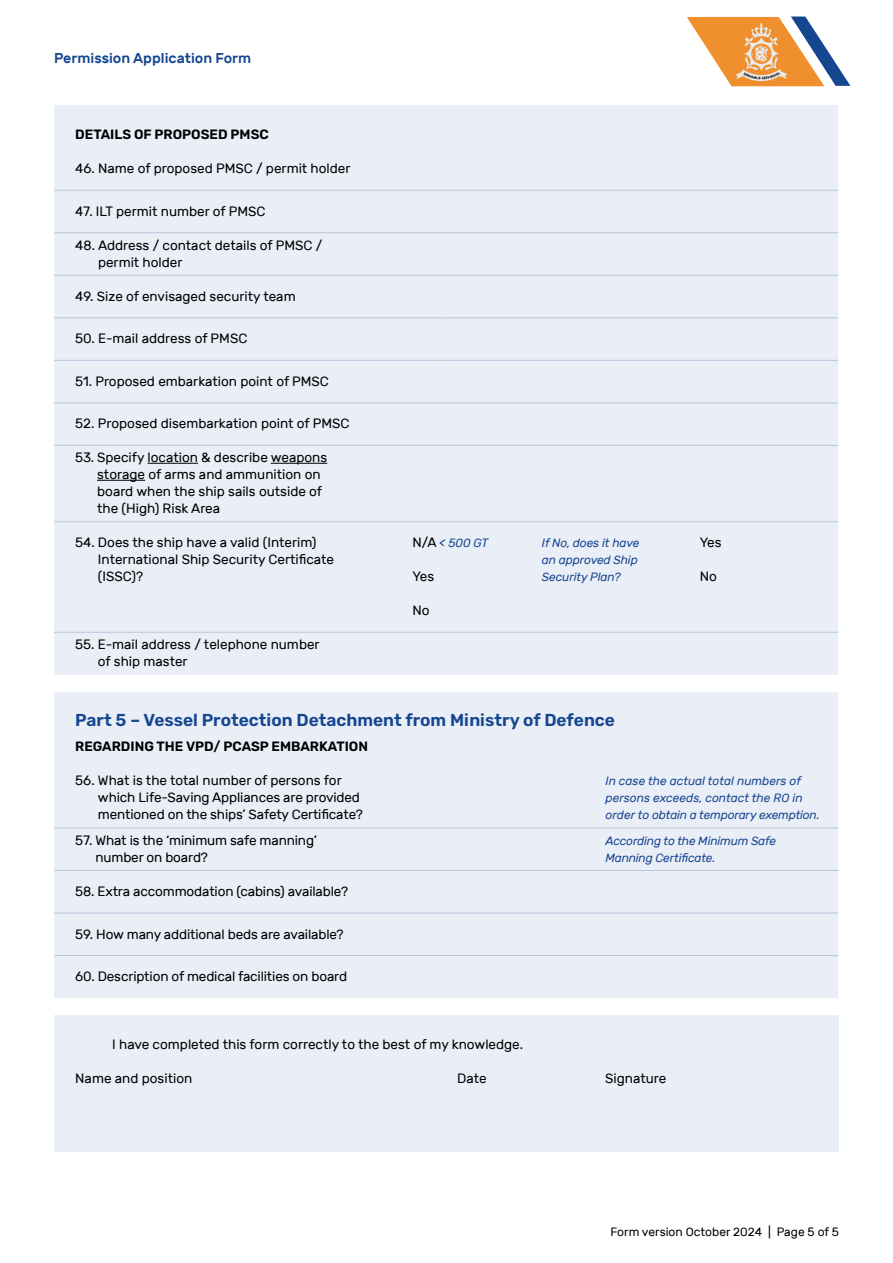
<style>
.page{position:relative;width:893px;height:1263px;background:#fff}
.page>*{position:absolute;margin:0;border:0;box-sizing:border-box;transform-origin:0 0}
.t1{font:600 17.25px "Rubik";color:#154690}
.t2{font:500 14.25px "Rubik";color:#154690}
.t3{font:13.5px/17px "Rubik";color:#000}
.t4{font:600 13.5px "Rubik";color:#000}
.t5{font:italic 12px/17px "Rubik";letter-spacing:-.01em;color:#154690}
.t6{font:12px "Rubik";color:#000}
.s1{font-style:normal;font-size:13.5px;color:#000}
</style>
<div class="page">
<div style="left:54px;top:105px;width:784px;height:570px;background:#eaeef6"></div>
<hr style="left:54px;top:190px;width:392px;height:1px;background:#b9c7de">
<hr style="left:446px;top:190px;width:392px;height:1px;background:#b9c7de">
<hr style="left:54px;top:232px;width:392px;height:1px;background:#b9c7de">
<hr style="left:446px;top:232px;width:392px;height:1px;background:#b9c7de">
<hr style="left:54px;top:275px;width:392px;height:1px;background:#b9c7de">
<hr style="left:446px;top:275px;width:392px;height:1px;background:#b9c7de">
<hr style="left:54px;top:318px;width:392px;height:1px;background:#b9c7de">
<hr style="left:446px;top:318px;width:392px;height:1px;background:#b9c7de">
<hr style="left:54px;top:360px;width:392px;height:1px;background:#b9c7de">
<hr style="left:446px;top:360px;width:392px;height:1px;background:#b9c7de">
<hr style="left:54px;top:403px;width:392px;height:1px;background:#b9c7de">
<hr style="left:446px;top:403px;width:392px;height:1px;background:#b9c7de">
<hr style="left:54px;top:445px;width:392px;height:1px;background:#b9c7de">
<hr style="left:446px;top:445px;width:392px;height:1px;background:#b9c7de">
<hr style="left:54px;top:521px;width:392px;height:1px;background:#b9c7de">
<hr style="left:446px;top:521px;width:392px;height:1px;background:#b9c7de">
<hr style="left:54px;top:632px;width:392px;height:1px;background:#b9c7de">
<hr style="left:446px;top:632px;width:392px;height:1px;background:#b9c7de">
<div style="left:54px;top:692px;width:784px;height:306px;background:#eaeef6"></div>
<hr style="left:54px;top:828px;width:392px;height:1px;background:#b9c7de">
<hr style="left:446px;top:828px;width:392px;height:1px;background:#b9c7de">
<hr style="left:54px;top:870px;width:392px;height:1px;background:#b9c7de">
<hr style="left:446px;top:870px;width:392px;height:1px;background:#b9c7de">
<hr style="left:54px;top:913px;width:392px;height:1px;background:#b9c7de">
<hr style="left:446px;top:913px;width:392px;height:1px;background:#b9c7de">
<hr style="left:54px;top:955px;width:392px;height:1px;background:#b9c7de">
<hr style="left:446px;top:955px;width:392px;height:1px;background:#b9c7de">
<div style="left:54px;top:1015px;width:785px;height:136px;background:#eaeef6"></div>
<svg style="left:687px;top:17px;width:163px;height:69px"></svg>
<hr style="left:148px;top:463px;width:50px;height:1px;background:#000">
<hr style="left:271px;top:463px;width:56px;height:1px;background:#000">
<hr style="left:97px;top:480px;width:48px;height:1px;background:#000">
<p class="t2" style="left:54px;top:50px;width:199px">Permission Application Form</p>
<p class="t4" style="left:75px;top:127px;width:195px">DETAILS OF PROPOSED PMSC</p>
<p class="t3" style="left:75px;top:160px;width:277px">46. Name of proposed PMSC / permit holder</p>
<p class="t3" style="left:75px;top:203px;width:192px">47. ILT permit number of PMSC</p>
<p class="t3" style="left:98px;top:237px;width:226px;text-indent:-23px">48. Address / contact details of PMSC / permit holder</p>
<p class="t3" style="left:75px;top:288px;width:222px">49. Size of envisaged security team</p>
<p class="t3" style="left:75px;top:330px;width:174px">50. E-mail address of PMSC</p>
<p class="t3" style="left:75px;top:373px;width:255px">51. Proposed embarkation point of PMSC</p>
<p class="t3" style="left:75px;top:415px;width:276px">52. Proposed disembarkation point of PMSC</p>
<p class="t3" style="left:97px;top:449px;width:232px;text-indent:-22px">53. Specify location &amp; describe weapons storage of arms and ammunition on board when the ship sails outside of the (High) Risk Area</p>
<p class="t3" style="left:98px;top:534px;width:238px;text-indent:-23px">54. Does the ship have a valid (Interim)<br>International Ship Security Certificate (ISSC)?</p>
<p class="t3" style="left:98px;top:636px;width:223px;text-indent:-23px">55. E-mail address / telephone number of ship master</p>
<p class="t5" style="left:412px;top:535px;width:77px"><span class="s1">N/A</span> &lt; 500 GT</p>
<p class="t3" style="left:412px;top:568px;width:23px">Yes</p>
<p class="t3" style="left:412px;top:602px;width:19px">No</p>
<p class="t5" style="left:542px;top:535px;width:99px">If No, does it have an approved Ship<br>Security Plan?</p>
<p class="t3" style="left:700px;top:534px;width:23px">Yes</p>
<p class="t3" style="left:700px;top:568px;width:19px">No</p>
<p class="t1" style="left:75px;top:710px;width:541px">Part 5 – Vessel Protection Detachment from Ministry of Defence</p>
<p class="t4" style="left:75px;top:739px;width:294px">REGARDING THE VPD/ PCASP EMBARKATION</p>
<p class="t3" style="left:98px;top:772px;width:266px;text-indent:-23px">56. What is the total number of persons for which Life-Saving Appliances are provided mentioned on the ships’ Safety Certificate?</p>
<p class="t3" style="left:95px;top:832px;width:223px;text-indent:-20px">57. What is the ‘minimum safe manning’ number on board?</p>
<p class="t3" style="left:75px;top:883px;width:274px">58. Extra accommodation (cabins) available?</p>
<p class="t3" style="left:75px;top:926px;width:270px">59. How many additional beds are available?</p>
<p class="t3" style="left:75px;top:968px;width:273px">60. Description of medical facilities on board</p>
<p class="t5" style="left:605px;top:773px;width:216px">In case the actual total numbers of persons exceeds, contact the RO in order to obtain a temporary exemption.</p>
<p class="t5" style="left:605px;top:832px;width:172px">According to the Minimum Safe<br>Manning Certificate.</p>
<p class="t3" style="left:112px;top:1036px;width:412px">I have completed this form correctly to the best of my knowledge.</p>
<p class="t3" style="left:75px;top:1070px;width:119px">Name and position</p>
<p class="t3" style="left:457px;top:1070px;width:31px">Date</p>
<p class="t3" style="left:605px;top:1070px;width:63px">Signature</p>
<p class="t6" style="left:610px;top:1225px;width:230px">Form version October 2024 | Page 5 of 5</p>
</div>
